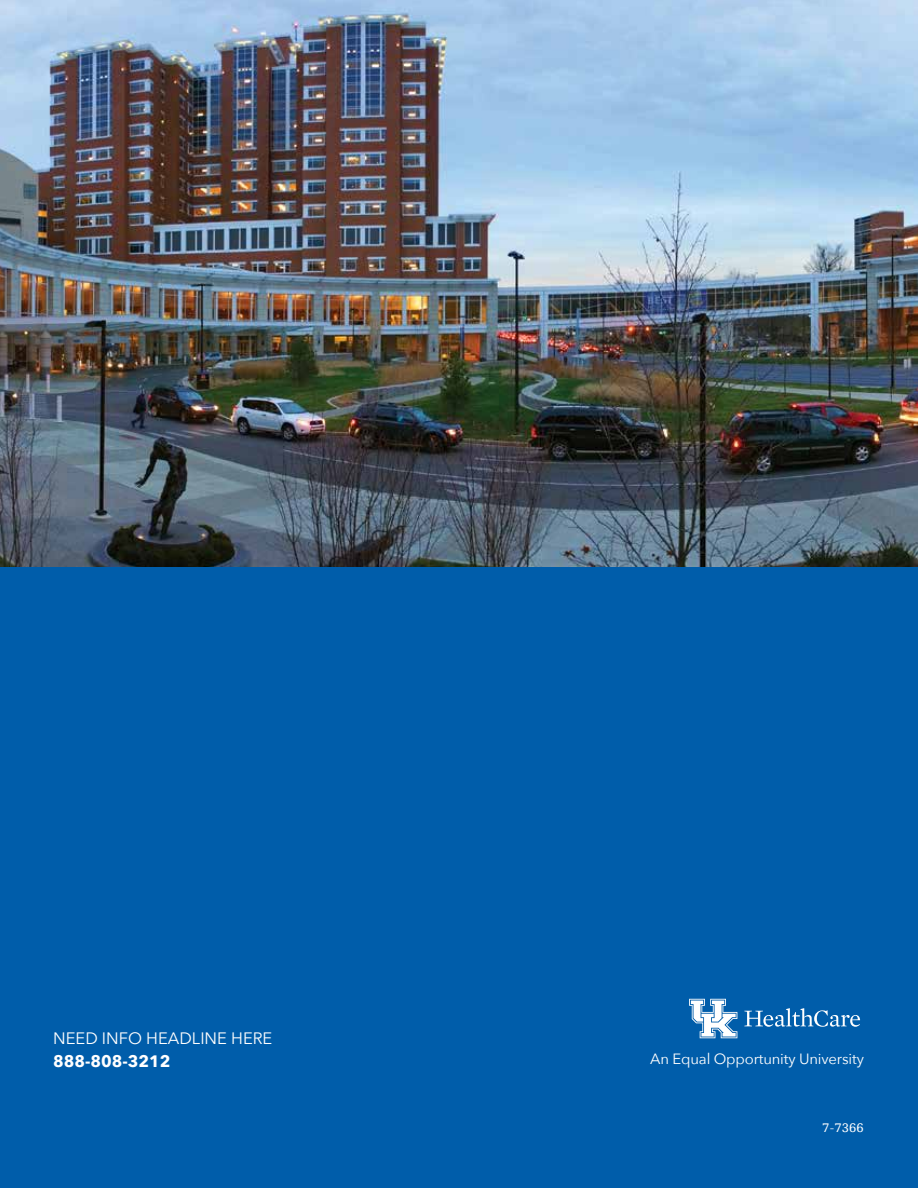
<style>
.page{position:relative;width:918px;height:1188px;background:#005daa}
.page>*{position:absolute;margin:0;border:0;box-sizing:border-box;transform-origin:0 0}
.t1{font:16.5px "Avenir Next";color:#fff}
.t2{font:700 16.5px "Avenir Next";color:#fff}
.t3{font:14.85px "Avenir Next";letter-spacing:-.01em;color:#fff}
.t4{font:13.2px "Egyptienne FLT Std";color:#fff}
</style>
<div class="page">
<svg style="left:689px;top:999px;width:48px;height:39px"></svg>
<svg style="left:744px;top:1008px;width:116px;height:19px"></svg>
<img style="left:0;top:0;width:918px;height:567px">
<p class="t1" style="left:53px;top:1024px;width:221px">NEED INFO HEADLINE HERE</p>
<p class="t2" style="left:53px;top:1047px;width:119px">888-808-3212</p>
<p class="t3" style="left:650px;top:1047px;width:215px">An Equal Opportunity University</p>
<p class="t4" style="left:822px;top:1120px;width:43px">7-7366</p>
</div>
